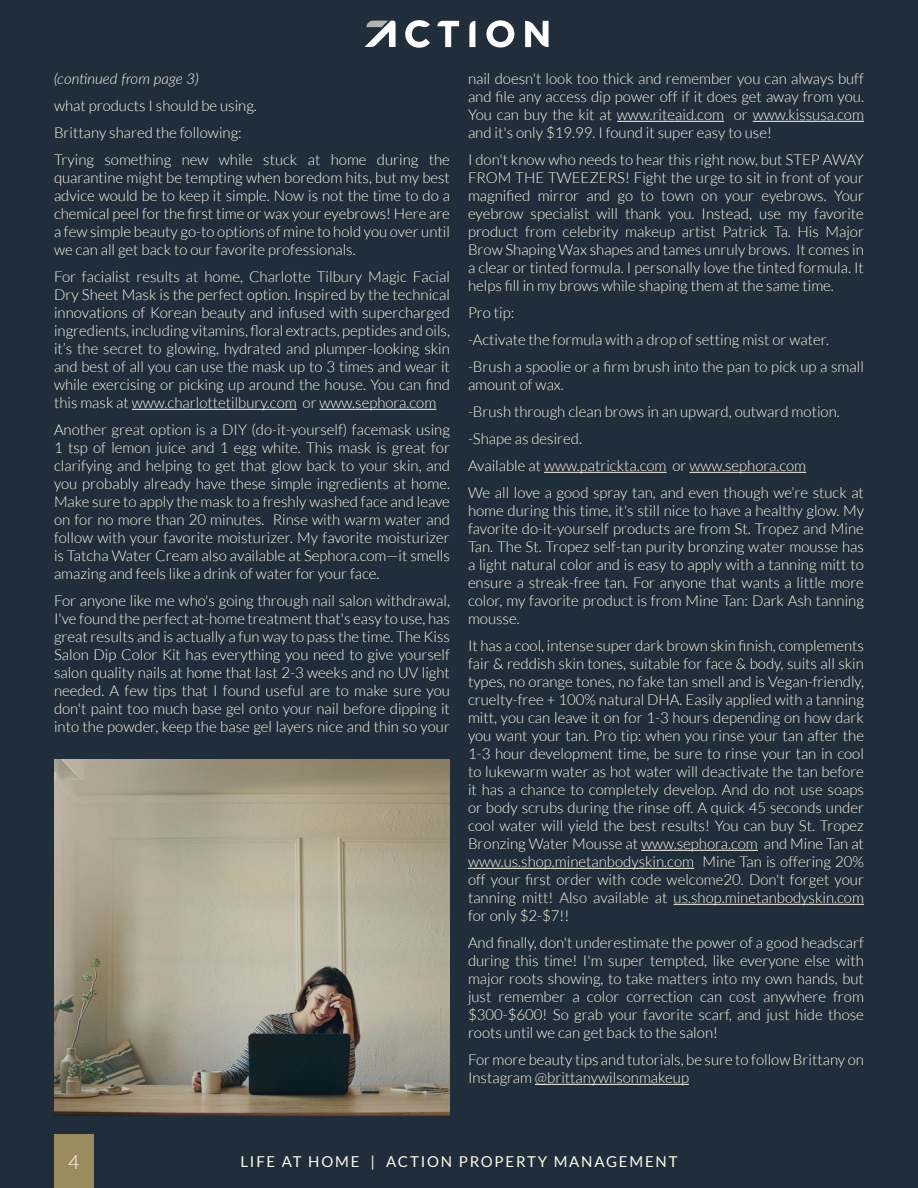
<style>
.page{position:relative;width:918px;height:1188px;background:#202d3a}
.page>*{position:absolute;margin:0;border:0;box-sizing:border-box;transform-origin:0 0}
.t1{font:300 19.5px "Lato";color:#fff}
.t2{font:300 15px/18px "Lato";color:#fffbea;text-align:justify}
.t3{font:15px "Lato";letter-spacing:.12em;color:#fffbea}
.t4{font:italic 300 15px "Lato";color:#fffbea}
</style>
<div class="page">
<svg style="left:405px;top:20px;width:25px;height:28px"></svg>
<svg style="left:437px;top:21px;width:22px;height:26px"></svg>
<svg style="left:469px;top:21px;width:6px;height:26px"></svg>
<svg style="left:486px;top:20px;width:28px;height:28px"></svg>
<svg style="left:525px;top:21px;width:24px;height:26px"></svg>
<svg style="left:365px;top:21px;width:31px;height:26px"></svg>
<hr style="left:132px;top:409px;width:165px;height:1px;background:#fffbea">
<hr style="left:320px;top:409px;width:116px;height:1px;background:#fffbea">
<hr style="left:617px;top:121px;width:107px;height:1px;background:#fffbea">
<hr style="left:753px;top:121px;width:111px;height:1px;background:#fffbea">
<hr style="left:544px;top:472px;width:123px;height:1px;background:#fffbea">
<hr style="left:689px;top:472px;width:117px;height:1px;background:#fffbea">
<hr style="left:641px;top:850px;width:117px;height:1px;background:#fffbea">
<hr style="left:468px;top:868px;width:226px;height:1px;background:#fffbea">
<hr style="left:674px;top:904px;width:190px;height:1px;background:#fffbea">
<hr style="left:535px;top:1084px;width:154px;height:1px;background:#fffbea">
<img style="left:54px;top:760px;width:396px;height:356px">
<div style="left:54px;top:1134px;width:40px;height:54px;background:#9c8b5d"></div>
<p class="t4" style="left:54px;top:68px;width:147px">(continued from page 3)</p>
<p class="t2" style="left:54px;top:92px;width:397px;line-height:27px;text-align:left">what products I should be using.<br>Brittany shared the following:<br>Trying something new while stuck at home during the</p>
<p class="t2" style="left:54px;top:169px;width:397px">quarantine might be tempting when boredom hits, but my best advice would be to keep it simple. Now is not the time to do a chemical peel for the first time or wax your eyebrows! Here are a few simple beauty go-to options of mine to hold you over until we can all get back to our favorite professionals.</p>
<p class="t2" style="left:54px;top:268px;width:398px">For facialist results at home, Charlotte Tilbury Magic Facial Dry Sheet Mask is the perfect option. Inspired by the technical innovations of Korean beauty and infused with supercharged ingredients, including vitamins, floral extracts, peptides and oils, it’s the secret to glowing, hydrated and plumper-looking skin and best of all you can use the mask up to 3 times and wear it while exercising or picking up around the house. You can find this mask at www.charlottetilbury.com or www.sephora.com</p>
<p class="t2" style="left:54px;top:421px;width:397px">Another great option is a DIY (do-it-yourself) facemask using 1 tsp of lemon juice and 1 egg white. This mask is great for clarifying and helping to get that glow back to your skin, and you probably already have these simple ingredients at home.<br>Make sure to apply the mask to a freshly washed face and leave on for no more than 20 minutes. Rinse with warm water and follow with your favorite moisturizer. My favorite moisturizer is Tatcha Water Cream also available at Sephora.com—it smells amazing and feels like a drink of water for your face.</p>
<p class="t2" style="left:54px;top:592px;width:398px">For anyone like me who's going through nail salon withdrawal, I've found the perfect at-home treatment that's easy to use, has great results and is actually a fun way to pass the time. The Kiss Salon Dip Color Kit has everything you need to give yourself salon quality nails at home that last 2-3 weeks and no UV light needed. A few tips that I found useful are to make sure you don't paint too much base gel onto your nail before dipping it into the powder, keep the base gel layers nice and thin so your</p>
<p class="t2" style="left:468px;top:70px;width:397px">nail doesn't look too thick and remember you can always buff and file any access dip power off if it does get away from you.<br>You can buy the kit at www.riteaid.com or www.kissusa.com and it's only $19.99. I found it super easy to use!</p>
<p class="t2" style="left:468px;top:151px;width:397px">I don't know who needs to hear this right now, but STEP AWAY FROM THE TWEEZERS! Fight the urge to sit in front of your magnified mirror and go to town on your eyebrows. Your eyebrow specialist will thank you. Instead, use my favorite product from celebrity makeup artist Patrick Ta. His Major Brow Shaping Wax shapes and tames unruly brows. It comes in a clear or tinted formula. I personally love the tinted formula. It helps fill in my brows while shaping them at the same time.</p>
<p class="t2" style="left:468px;top:299px;width:397px;line-height:27px;text-align:left">Pro tip:<br>-Activate the formula with a drop of setting mist or water. -Brush a spoolie or a firm brush into the pan to pick up a small</p>
<p class="t2" style="left:468px;top:371px;width:397px;line-height:27px;text-align:left">amount of wax.<br>-Brush through clean brows in an upward, outward motion. -Shape as desired.<br>Available at www.patrickta.com or www.sephora.com<br>We all love a good spray tan, and even though we’re stuck at</p>
<p class="t2" style="left:468px;top:502px;width:397px">home during this time, it's still nice to have a healthy glow. My favorite do-it-yourself products are from St. Tropez and Mine Tan. The St. Tropez self-tan purity bronzing water mousse has a light natural color and is easy to apply with a tanning mitt to ensure a streak-free tan. For anyone that wants a little more color, my favorite product is from Mine Tan: Dark Ash tanning mousse.</p>
<p class="t2" style="left:468px;top:637px;width:398px">It has a cool, intense super dark brown skin finish, complements fair &amp; reddish skin tones, suitable for face &amp; body, suits all skin types, no orange tones, no fake tan smell and is Vegan-friendly, cruelty-free + 100% natural DHA. Easily applied with a tanning mitt, you can leave it on for 1-3 hours depending on how dark you want your tan. Pro tip: when you rinse your tan after the 1-3 hour development time, be sure to rinse your tan in cool to lukewarm water as hot water will deactivate the tan before it has a chance to completely develop. And do not use soaps or body scrubs during the rinse off. A quick 45 seconds under cool water will yield the best results! You can buy St. Tropez Bronzing Water Mousse at www.sephora.com and Mine Tan at www.us.shop.minetanbodyskin.com Mine Tan is offering 20% off your first order with code welcome20. Don't forget your tanning mitt! Also available at us.shop.minetanbodyskin.com for only $2-$7!!</p>
<p class="t2" style="left:468px;top:934px;width:397px">And finally, don't underestimate the power of a good headscarf during this time! I'm super tempted, like everyone else with major roots showing, to take matters into my own hands, but just remember a color correction can cost anywhere from $300-$600! So grab your favorite scarf, and just hide those roots until we can get back to the salon!</p>
<p class="t2" style="left:468px;top:1051px;width:397px">For more beauty tips and tutorials, be sure to follow Brittany on<br>Instagram @brittanywilsonmakeup</p>
<h1 class="t1" style="left:68px;top:1151px;width:13px">4</h1>
<p class="t3" style="left:240px;top:1153px;width:439px">LIFE AT HOME | ACTION PROPERTY MANAGEMENT</p>
</div>
